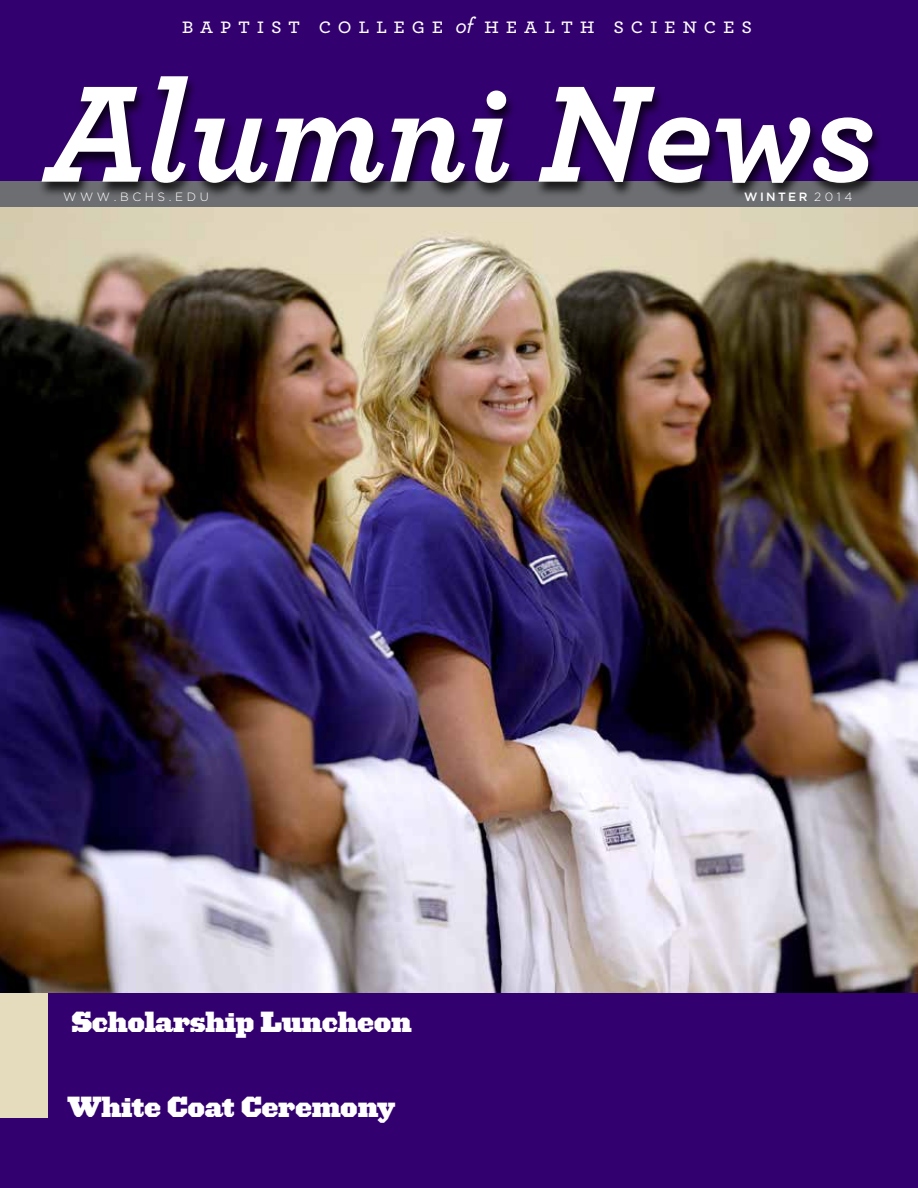
<style>
.page{position:relative;width:918px;height:1188px;background:#fff}
.page>*{position:absolute;margin:0;border:0;box-sizing:border-box;transform-origin:0 0}
.t1{font:italic 700 144px "Archer";letter-spacing:-.01em;color:#fff}
.t2{font:900 27px "Acropolis";letter-spacing:-.005em;color:#fff}
.t3{font:22.5px "Archer Medium SC";letter-spacing:.3em;color:#fff}
.t4{font:300 12px "Gotham";color:#fff}
.t5{font:500 12px "Gotham";letter-spacing:.2em;color:#fff}
.s1{font-family:"Archer";font-weight:500;font-style:italic}
.s2{font-weight:300}
</style>
<div class="page">
<div style="left:0;top:0;width:918px;height:184px;background:#33006f"></div>
<div style="left:0;top:181px;width:918px;height:29px;background:#6d6e71"></div>
<div style="left:37px;top:76px;width:846px;height:123px;background:#000;opacity:.75"></div>
<img style="left:0;top:207px;width:918px;height:786px">
<div style="left:0;top:993px;width:918px;height:195px;background:#33006f"></div>
<div style="left:0;top:993px;width:47px;height:124px;background:#e5dbbd"></div>
<p class="t3" style="left:182px;top:12px;width:572px">baptist college <span class="s1">of</span> health sciences</p>
<h1 class="t1" style="left:46px;top:43px;width:832px">Alumni News</h1>
<p class="t4" style="left:63px;top:190px;width:147px">W W W . B C H S . E D U</p>
<p class="t5" style="left:744px;top:189px;width:110px">WINTER <span class="s2">2 0 1 4</span></p>
<p class="t2" style="left:72px;top:1007px;width:341px">Scholarship Luncheon</p>
<p class="t2" style="left:68px;top:1091px;width:329px">White Coat Ceremony</p>
</div>
